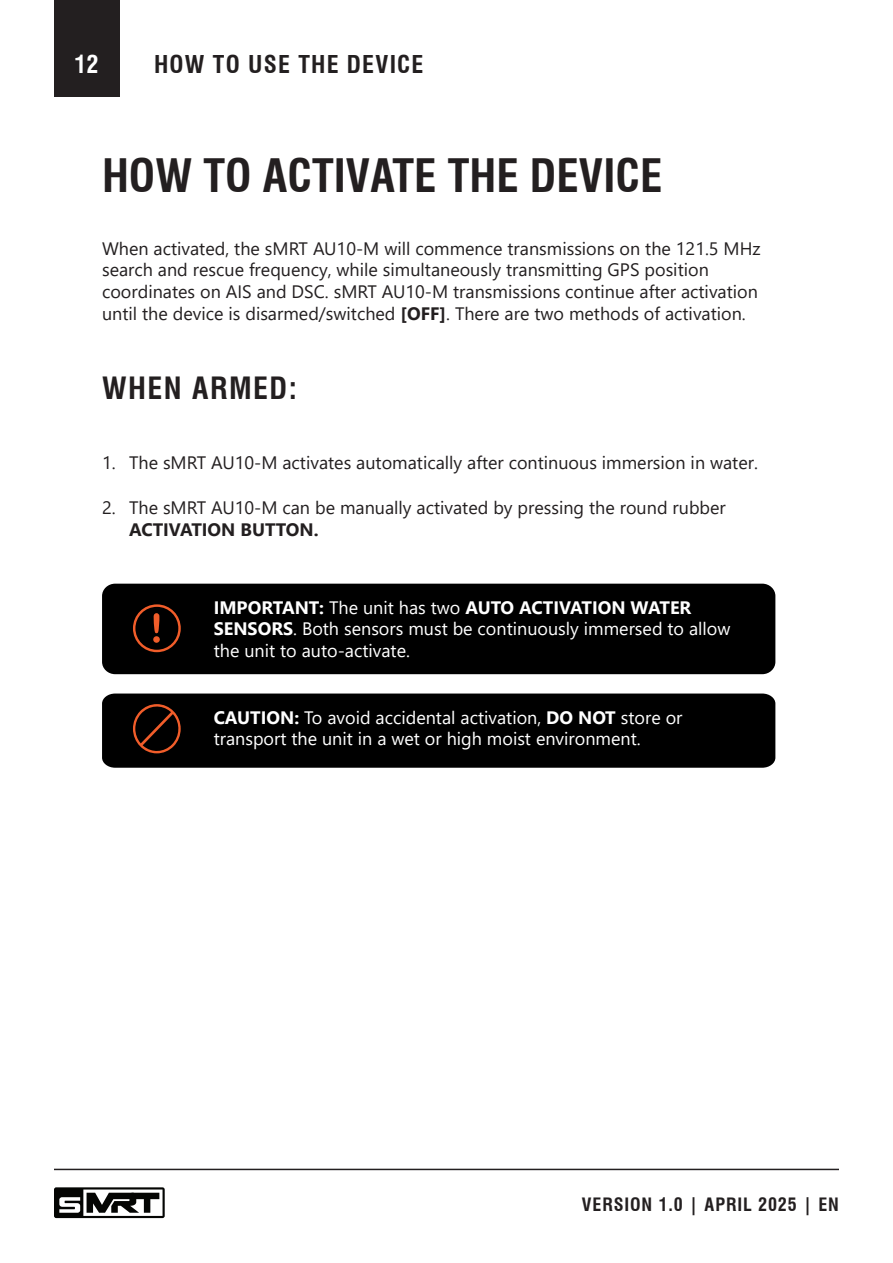
<style>
.page{position:relative;width:893px;height:1263px;background:#fff}
.page>*{position:absolute;margin:0;border:0;box-sizing:border-box;transform-origin:0 0}
.t1{font:700 condensed 45px "Swiss 721 BT";color:#231f20}
.t2{font:700 condensed 30px "Swiss 721 BT";letter-spacing:.05em;color:#231f20}
.t3{font:700 condensed 24px "Swiss 721 BT";letter-spacing:.05em;color:#231f20}
.t4{font:700 condensed 24px "Swiss 721 BT";color:#fff}
.t5{font:18px/21.6px "Segoe UI";color:#231f20}
.t6{font:18px/21.6px "Segoe UI";color:#fff}
.t7{font:700 condensed 18px "Swiss 721 BT";letter-spacing:.05em;color:#231f20}
.s1{font-weight:700}
</style>
<div class="page">
<div style="left:54px;top:0;width:65px;height:97px;background:#231f20"></div>
<hr style="left:54px;top:1169px;width:785px;height:1px;background:#231f20">
<svg style="left:54px;top:1187px;width:111px;height:31px"></svg>
<div style="left:102px;top:584px;width:673px;height:90px;background:#000;border-radius:13px"></div>
<div style="left:133px;top:604px;width:48px;height:48px;border:2px solid #f15d2a;border-radius:50%"></div>
<svg style="left:154px;top:613px;width:5px;height:20px"></svg>
<svg style="left:153px;top:636px;width:7px;height:7px"></svg>
<div style="left:102px;top:693px;width:673px;height:75px;background:#000"></div>
<svg style="left:133px;top:704px;width:48px;height:49px;background:#2f1208"></svg>
<p class="t4" style="left:74px;top:50px;width:25px">12</p>
<p class="t3" style="left:154px;top:50px;width:271px">HOW TO USE THE DEVICE</p>
<p class="t1" style="left:102px;top:148px;width:562px">HOW TO ACTIVATE THE DEVICE</p>
<p class="t5" style="left:102px;top:236px;width:660px">When activated, the sMRT AU10-M will commence transmissions on the 121.5 MHz search and rescue frequency, while simultaneously transmitting GPS position coordinates on AIS and DSC. sMRT AU10-M transmissions continue after activation until the device is disarmed/switched <span class="s1">[OFF]</span>. There are two methods of activation.</p>
<p class="t2" style="left:102px;top:370px;width:196px">WHEN ARMED:</p>
<p class="t5" style="left:102px;top:450px;width:657px">1. The sMRT AU10-M activates automatically after continuous immersion in water.</p>
<p class="t5" style="left:129px;top:495px;width:598px;text-indent:-27px">2. The sMRT AU10-M can be manually activated by pressing the round rubber<br><span class="s1">ACTIVATION BUTTON.</span></p>
<p class="t6" style="left:214px;top:595px;width:518px"><span class="s1">IMPORTANT:</span> The unit has two <span class="s1">AUTO ACTIVATION WATER<br>SENSORS</span>. Both sensors must be continuously immersed to allow the unit to auto-activate.</p>
<p class="t6" style="left:214px;top:705px;width:470px"><span class="s1">CAUTION:</span> To avoid accidental activation, <span class="s1">DO NOT</span> store or transport the unit in a wet or high moist environment.</p>
<p class="t7" style="left:582px;top:1193px;width:259px">VERSION 1.0 | APRIL 2025 | EN</p>
</div>
